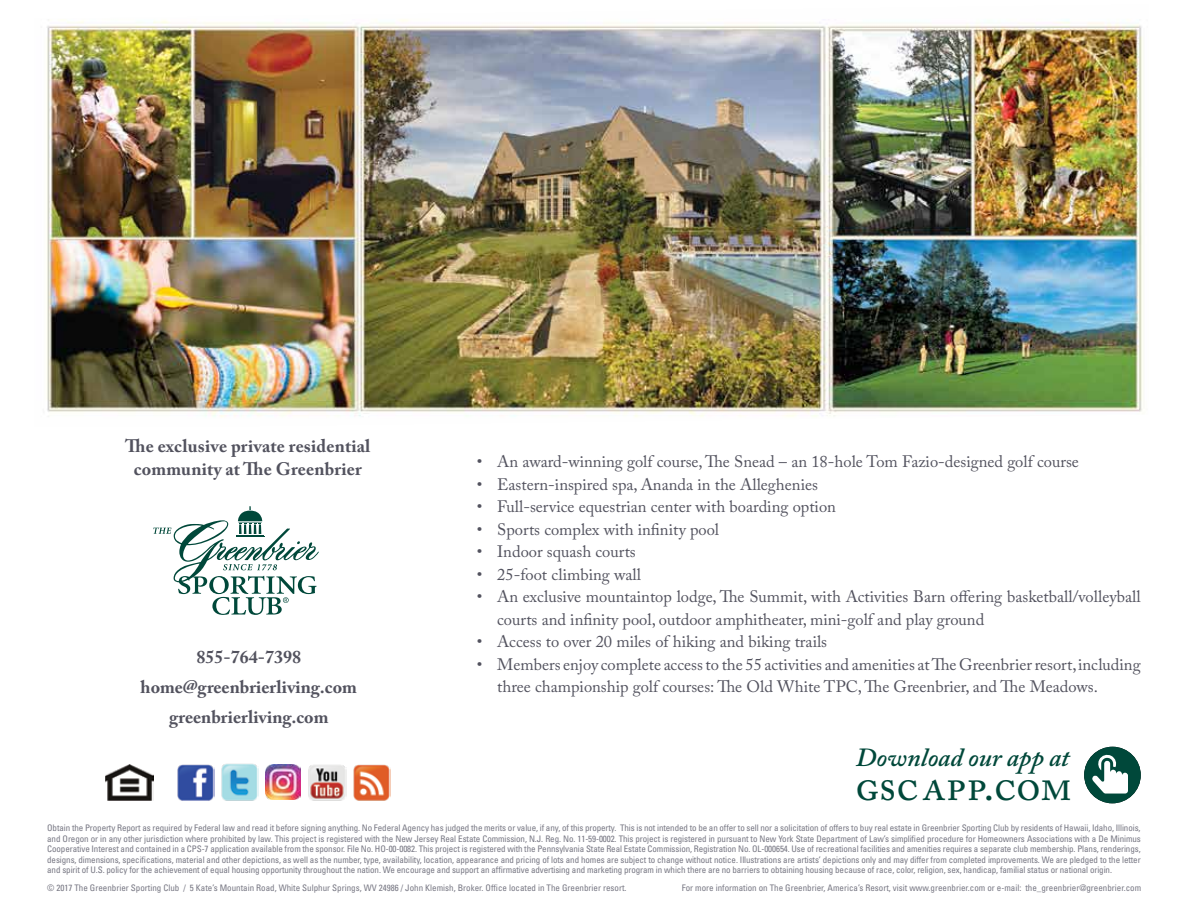
<style>
.page{position:relative;width:1188px;height:918px;background:#fff}
.page>*{position:absolute;margin:0;border:0;box-sizing:border-box;transform-origin:0 0}
.t1{font:43.35px "Adobe Caslon Pro";letter-spacing:.005em;color:#00483a}
.t2{font:italic 600 25.95px "Adobe Caslon Pro";color:#00483a}
.t3{font:700 18px/30px "Adobe Caslon Pro";letter-spacing:.005em;color:#52525e;text-align:center}
.t4{font:16.5px/22.5px "Adobe Caslon Pro";color:#52525e}
.t5{font:condensed 9px/10.5px "Univers LT Std";color:#777783;text-align:justify}
</style>
<div class="page">
<img style="left:106px;top:765px;width:48px;height:36px">
<img style="left:47px;top:19px;width:1095px;height:398px">
<svg style="left:153px;top:506px;width:166px;height:109px"></svg>
<img style="left:177px;top:764px;width:37px;height:37px">
<img style="left:221px;top:763px;width:37px;height:38px">
<img style="left:266px;top:765px;width:35px;height:35px">
<img style="left:308px;top:765px;width:38px;height:36px">
<img style="left:353px;top:764px;width:38px;height:37px">
<div style="left:1084px;top:747px;width:57px;height:56px;background:#00483a;border-radius:50%"></div>
<svg style="left:1092px;top:754px;width:36px;height:40px"></svg>
<h3 class="t3" style="left:125px;top:435px;width:247px;line-height:22.5px">The exclusive private residential community at The Greenbrier</h3>
<h3 class="t3" style="left:141px;top:642px;width:218px">855-764-7398 home@greenbrierliving.com greenbrierliving.com</h3>
<h3 class="t4" style="left:477px;top:450px;width:603px">• An award-winning golf course, The Snead – an 18-hole Tom Fazio-designed golf course</h3>
<h3 class="t4" style="left:477px;top:473px;width:343px">• Eastern-inspired spa, Ananda in the Alleghenies</h3>
<h3 class="t4" style="left:477px;top:495px;width:361px">• Full-service equestrian center with boarding option</h3>
<h3 class="t4" style="left:477px;top:518px;width:244px">• Sports complex with infinity pool</h3>
<h3 class="t4" style="left:477px;top:540px;width:160px">• Indoor squash courts</h3>
<h3 class="t4" style="left:477px;top:563px;width:166px">• 25-foot climbing wall</h3>
<h3 class="t4" style="left:497px;top:585px;width:645px;text-indent:-20px">• An exclusive mountaintop lodge, The Summit, with Activities Barn offering basketball/volleyball courts and infinity pool, outdoor amphitheater, mini-golf and play ground</h3>
<h3 class="t4" style="left:477px;top:630px;width:352px">• Access to over 20 miles of hiking and biking trails</h3>
<h3 class="t4" style="left:497px;top:653px;width:645px;text-indent:-20px">• Members enjoy complete access to the 55 activities and amenities at The Greenbrier resort, including three championship golf courses: The Old White TPC, The Greenbrier, and The Meadows.</h3>
<h2 class="t2" style="left:856px;top:741px;width:215px">Download our app at</h2>
<h1 class="t1" style="left:856px;top:760px;width:218px">gscapp.com</h1>
<p class="t5" style="left:47px;top:823px;width:1095px">Obtain the Property Report as required by Federal law and read it before signing anything. No Federal Agency has judged the merits or value, if any, of this property. This is not intended to be an offer to sell nor a solicitation of offers to buy real estate in Greenbrier Sporting Club by residents of Hawaii, Idaho, Illinois, and Oregon or in any other jurisdiction where prohibited by law. This project is registered with the New Jersey Real Estate Commission, N.J. Reg. No. 11-59-0002. This project is registered in pursuant to New York State Department of Law’s simplified procedure for Homeowners Associations with a De Minimus Cooperative Interest and contained in a CPS-7 application available from the sponsor. File No. HO-00-0082. This project is registered with the Pennsylvania State Real Estate Commission, Registration No. OL-000654. Use of recreational facilities and amenities requires a separate club membership. Plans, renderings, designs, dimensions, specifications, material and other depictions, as well as the number, type, availability, location, appearance and pricing of lots and homes are subject to change without notice. Illustrations are artists’ depictions only and may differ from completed improvements. We are pledged to the letter and spirit of U.S. policy for the achievement of equal housing opportunity throughout the nation. We encourage and support an affirmative advertising and marketing program in which there are no barriers to obtaining housing because of race, color, religion, sex, handicap, familial status or national origin.</p>
<p class="t5" style="left:47px;top:883px;width:581px">© 2017 The Greenbrier Sporting Club / 5 Kate’s Mountain Road, White Sulphur Springs, WV 24986 / John Klemish, Broker. Office located in The Greenbrier resort.</p>
<p class="t5" style="left:682px;top:882px;width:461px">For more information on The Greenbrier, America’s Resort, visit www.greenbrier.com or e-mail: the_greenbrier@greenbrier.com</p>
</div>
